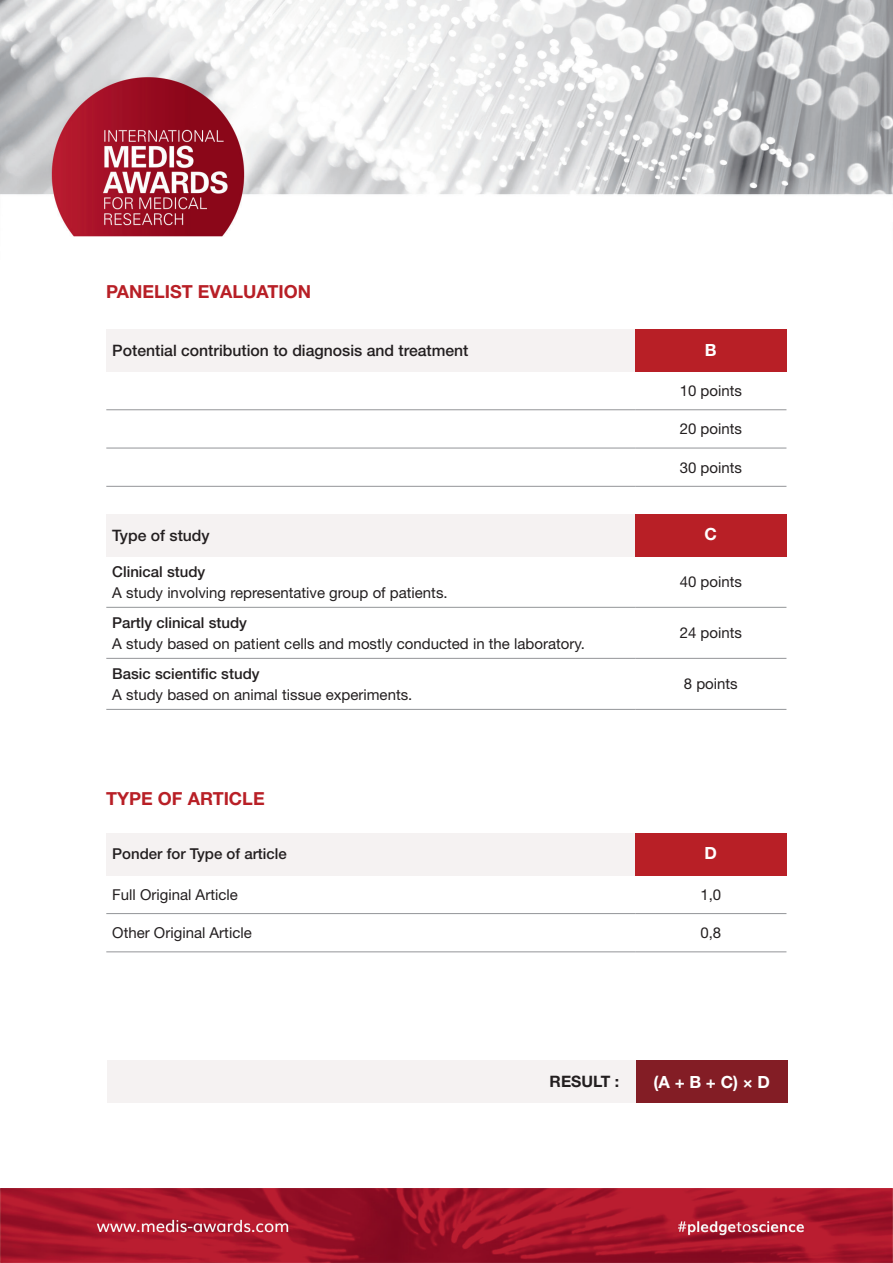
<style>
.page{position:relative;width:893px;height:1263px;background:#fff}
.page>*{position:absolute;margin:0;border:0;box-sizing:border-box;transform-origin:0 0}
.t1{font:700 18px "Helvetica Neue LT Pro";color:#b81f26}
.t2{font:700 16.8px "Helvetica Neue LT Pro";color:#fff}
.t3{font:500 15.75px "Helvetica Neue LT Pro";color:#231f20}
.t4{font:700 15.75px "Helvetica Neue LT Pro";color:#231f20}
.t5{font:15px "Helvetica Neue LT Pro";color:#231f20}
.t6{font:500 15px "Helvetica Neue LT Pro";color:#231f20}
</style>
<div class="page">
<img style="left:0;top:0;width:893px;height:237px">
<img style="left:0;top:1188px;width:893px;height:75px">
<div style="left:106px;top:329px;width:529px;height:42px;background:#f5f2f2"></div>
<div style="left:635px;top:329px;width:151px;height:42px;background:#b81f26"></div>
<hr style="left:106px;top:409px;width:529px;height:1px;background:#939598">
<hr style="left:635px;top:409px;width:151px;height:1px;background:#939598">
<hr style="left:106px;top:448px;width:529px;height:1px;background:#939598">
<hr style="left:635px;top:448px;width:151px;height:1px;background:#939598">
<hr style="left:106px;top:486px;width:529px;height:1px;background:#939598">
<hr style="left:635px;top:486px;width:151px;height:1px;background:#939598">
<div style="left:106px;top:514px;width:529px;height:42px;background:#f5f2f2"></div>
<div style="left:635px;top:514px;width:151px;height:42px;background:#b81f26"></div>
<hr style="left:106px;top:607px;width:529px;height:1px;background:#939598">
<hr style="left:635px;top:607px;width:151px;height:1px;background:#939598">
<hr style="left:106px;top:658px;width:529px;height:1px;background:#939598">
<hr style="left:635px;top:658px;width:151px;height:1px;background:#939598">
<hr style="left:106px;top:709px;width:529px;height:1px;background:#939598">
<hr style="left:635px;top:709px;width:151px;height:1px;background:#939598">
<div style="left:106px;top:833px;width:529px;height:42px;background:#f5f2f2"></div>
<div style="left:635px;top:833px;width:151px;height:42px;background:#b81f26"></div>
<hr style="left:106px;top:913px;width:529px;height:1px;background:#939598">
<hr style="left:635px;top:913px;width:151px;height:1px;background:#939598">
<hr style="left:106px;top:951px;width:529px;height:1px;background:#939598">
<hr style="left:635px;top:951px;width:151px;height:1px;background:#939598">
<div style="left:107px;top:1060px;width:529px;height:43px;background:#f5f2f2"></div>
<div style="left:636px;top:1060px;width:151px;height:43px;background:#831d25"></div>
<p class="t1" style="left:106px;top:280px;width:206px">PANELIST EVALUATION</p>
<p class="t3" style="left:112px;top:341px;width:358px">Potential contribution to diagnosis and treatment</p>
<p class="t2" style="left:705px;top:339px;width:13px">B</p>
<p class="t5" style="left:680px;top:381px;width:64px">10 points</p>
<p class="t5" style="left:680px;top:420px;width:64px">20 points</p>
<p class="t5" style="left:680px;top:458px;width:64px">30 points</p>
<p class="t3" style="left:112px;top:526px;width:99px">Type of study</p>
<p class="t2" style="left:705px;top:524px;width:14px">C</p>
<p class="t6" style="left:112px;top:562px;width:95px">Clinical study</p>
<p class="t5" style="left:112px;top:583px;width:337px">A study involving representative group of patients.</p>
<p class="t5" style="left:680px;top:572px;width:64px">40 points</p>
<p class="t6" style="left:112px;top:613px;width:136px">Partly clinical study</p>
<p class="t5" style="left:112px;top:634px;width:474px">A study based on patient cells and mostly conducted in the laboratory.</p>
<p class="t6" style="left:112px;top:664px;width:149px">Basic scientific study</p>
<p class="t5" style="left:112px;top:685px;width:302px">A study based on animal tissue experiments.</p>
<p class="t1" style="left:106px;top:787px;width:160px">TYPE OF ARTICLE</p>
<p class="t5" style="left:680px;top:623px;width:64px">24 points</p>
<p class="t5" style="left:684px;top:675px;width:55px">8 points</p>
<p class="t6" style="left:112px;top:845px;width:176px">Ponder for Type of article</p>
<p class="t2" style="left:705px;top:843px;width:14px">D</p>
<p class="t5" style="left:112px;top:885px;width:127px">Full Original Article</p>
<p class="t5" style="left:700px;top:885px;width:22px">1,0</p>
<p class="t5" style="left:112px;top:923px;width:141px">Other Original Article</p>
<p class="t5" style="left:700px;top:923px;width:22px">0,8</p>
<p class="t4" style="left:550px;top:1072px;width:71px">RESULT :</p>
<p class="t2" style="left:653px;top:1071px;width:118px">(A + B + C) × D</p>
</div>
